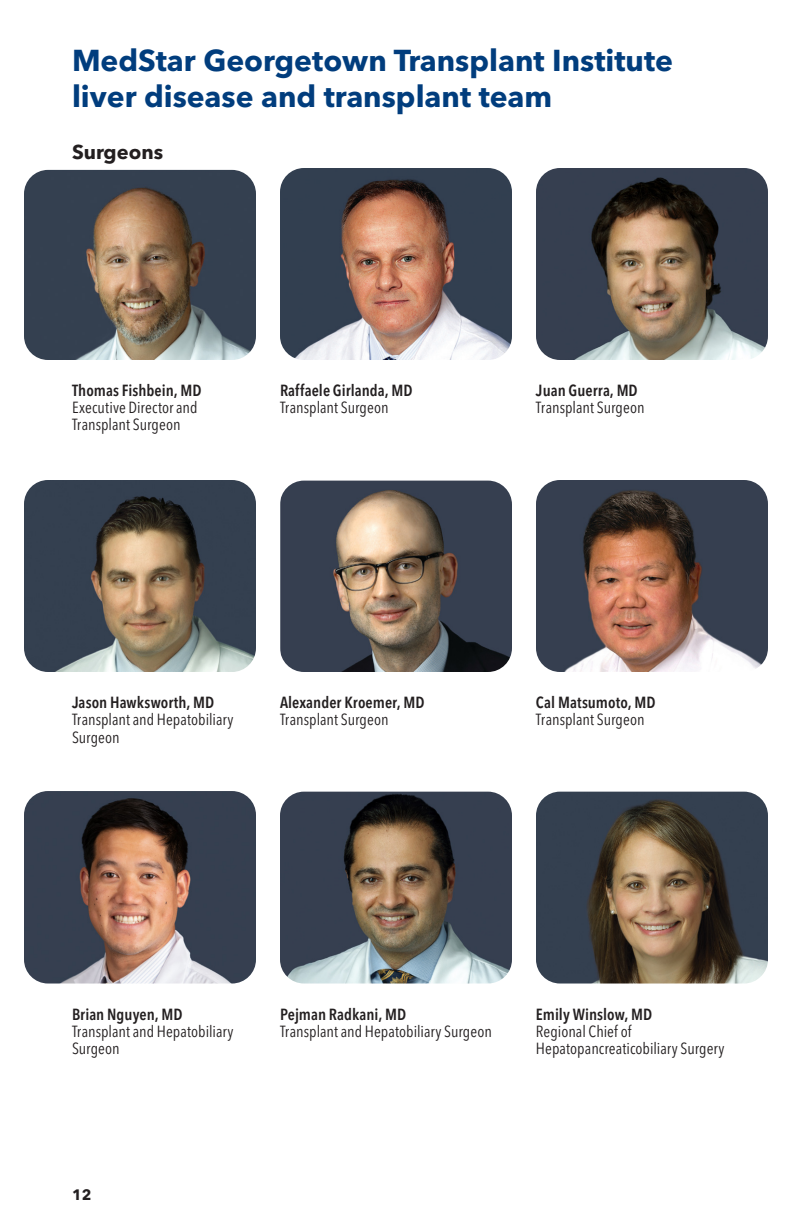
<style>
.page{position:relative;width:792px;height:1224px;background:#fff}
.page>*{position:absolute;margin:0;border:0;box-sizing:border-box;transform-origin:0 0}
.section_header_15_18{font:700 30px/36px "Avenir Next LT Pro";color:#013d7d}
.body_copy_bold{font:700 20px "Avenir Next LT Pro";color:#231f20}
._8_on_9_condensed{font:condensed 16px/17px "Avenir Next LT Pro";color:#231f20}
._8_9_pt_text_demi_co{font:600 condensed 16px "Avenir Next LT Pro";letter-spacing:.005em;color:#231f20}
.caption_7_5_9_copy{font:700 15px "Avenir Next LT Pro";color:#231f20}
</style>
<div class="page">
<img style="left:280px;top:792px;width:232px;height:192px">
<img style="left:24px;top:480px;width:232px;height:192px">
<img style="left:280px;top:481px;width:232px;height:191px">
<img style="left:24px;top:170px;width:232px;height:190px">
<img style="left:536px;top:792px;width:232px;height:192px">
<img style="left:536px;top:168px;width:232px;height:192px">
<img style="left:280px;top:168px;width:232px;height:192px">
<img style="left:24px;top:791px;width:232px;height:193px">
<img style="left:536px;top:480px;width:232px;height:192px">
<p class="section_header_15_18" style="left:72px;top:42px;width:603px">MedStar Georgetown Transplant Institute liver disease and transplant team</p>
<p class="body_copy_bold" style="left:72px;top:140px;width:93px">Surgeons</p>
<p class="_8_9_pt_text_demi_co" style="left:72px;top:381px;width:131px">Thomas Fishbein, MD</p>
<p class="_8_on_9_condensed" style="left:72px;top:399px;width:127px">Executive Director and<br>Transplant Surgeon</p>
<p class="_8_9_pt_text_demi_co" style="left:280px;top:381px;width:134px">Raffaele Girlanda, MD</p>
<p class="_8_on_9_condensed" style="left:280px;top:399px;width:110px">Transplant Surgeon</p>
<p class="_8_9_pt_text_demi_co" style="left:536px;top:381px;width:103px">Juan Guerra, MD</p>
<p class="_8_on_9_condensed" style="left:536px;top:399px;width:110px">Transplant Surgeon</p>
<p class="_8_9_pt_text_demi_co" style="left:72px;top:693px;width:144px">Jason Hawksworth, MD</p>
<p class="_8_on_9_condensed" style="left:72px;top:710px;width:163px;line-height:18px">Transplant and Hepatobiliary<br>Surgeon</p>
<p class="_8_9_pt_text_demi_co" style="left:280px;top:693px;width:146px">Alexander Kroemer, MD</p>
<p class="_8_on_9_condensed" style="left:280px;top:711px;width:110px">Transplant Surgeon</p>
<p class="_8_9_pt_text_demi_co" style="left:536px;top:693px;width:121px">Cal Matsumoto, MD</p>
<p class="_8_on_9_condensed" style="left:536px;top:711px;width:110px">Transplant Surgeon</p>
<p class="_8_9_pt_text_demi_co" style="left:72px;top:1004px;width:112px">Brian Nguyen, MD</p>
<p class="_8_on_9_condensed" style="left:72px;top:1022px;width:163px">Transplant and Hepatobiliary<br>Surgeon</p>
<p class="_8_9_pt_text_demi_co" style="left:280px;top:1004px;width:128px">Pejman Radkani, MD</p>
<p class="_8_on_9_condensed" style="left:280px;top:1022px;width:213px">Transplant and Hepatobiliary Surgeon</p>
<p class="_8_9_pt_text_demi_co" style="left:536px;top:1004px;width:118px">Emily Winslow, MD</p>
<p class="_8_on_9_condensed" style="left:536px;top:1022px;width:190px">Regional Chief of<br>Hepatopancreaticobiliary Surgery</p>
<p class="caption_7_5_9_copy" style="left:72px;top:1186px;width:21px">12</p>
</div>
